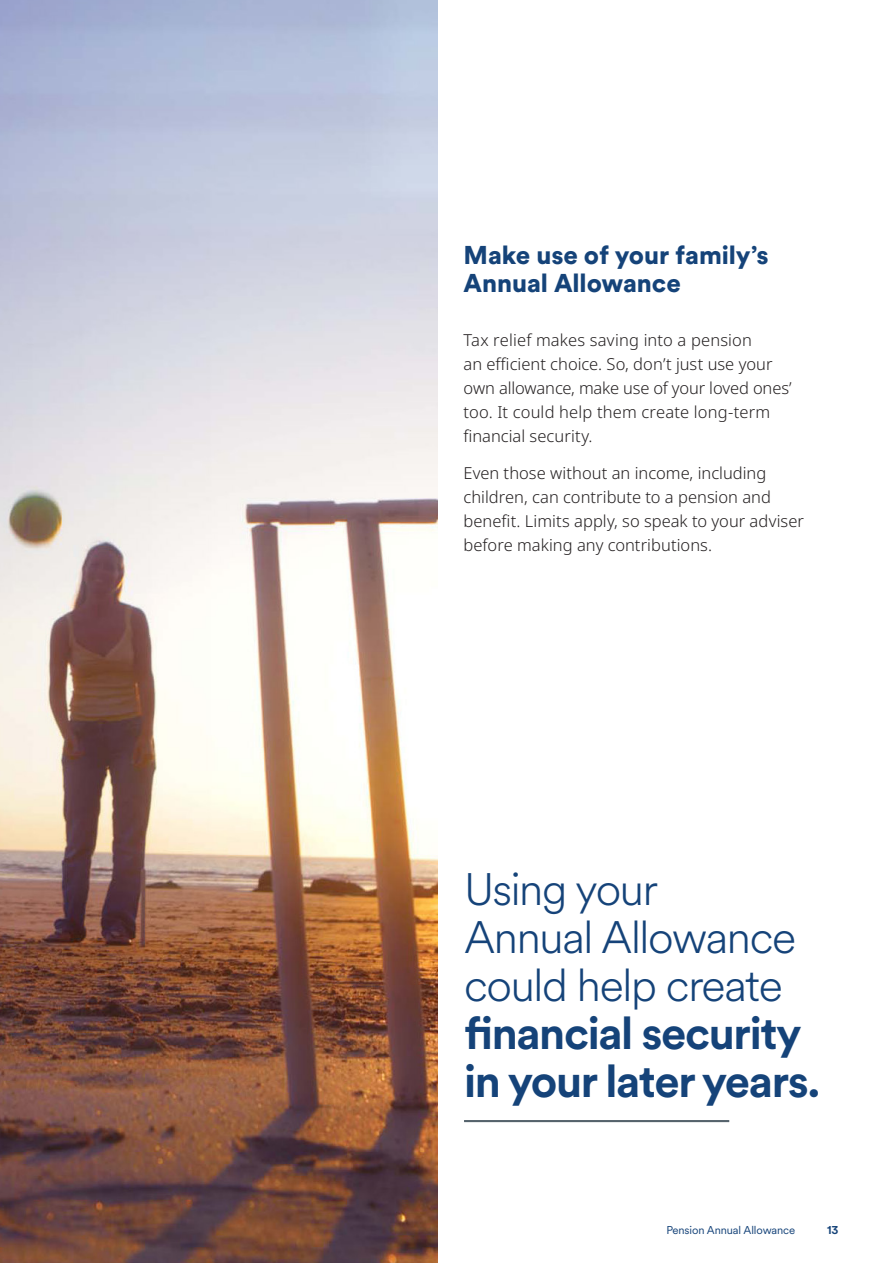
<style>
.page{position:relative;width:893px;height:1263px;background:#fff}
.page>*{position:absolute;margin:0;border:0;box-sizing:border-box;transform-origin:0 0}
._30_32_Benchmark_Intro{font:300 45px/48px "Schroders Circular";letter-spacing:-.03em;color:#154379}
._17_19_Benchmark_title__all_caps{font:900 25.5px/28.5px "Schroders Circular";letter-spacing:-.005em;color:#154379}
._17_19_Benchmark_Intro_prussian_blue{font:300 16.5px/24px "Noto Sans";color:#231f20}
._7_5_10_Folio_Text_Prussian_blue{font:11.25px "Schroders Circular";letter-spacing:-.01em;color:#154379}
._7_5_10_Folio_Text_Prussian_blue-2{font:700 11.25px "Schroders Circular";color:#154379}
.s1{font-weight:700}
</style>
<div class="page">
<img style="left:0;top:0;width:438px;height:1263px">
<hr style="left:464px;top:1120px;width:265px;height:2px;background:#55636c">
<p class="_17_19_Benchmark_title__all_caps" style="left:463px;top:239px;width:307px">Make use of your family’s<br>Annual Allowance</p>
<p class="_17_19_Benchmark_Intro_prussian_blue" style="left:463px;top:328px;width:330px">Tax relief makes saving into a pension<br>an efficient choice. So, don’t just use your own allowance, make use of your loved ones’ too. It could help them create long-term financial security.</p>
<p class="_17_19_Benchmark_Intro_prussian_blue" style="left:463px;top:461px;width:342px">Even those without an income, including children, can contribute to a pension and benefit. Limits apply, so speak to your adviser before making any contributions.</p>
<p class="_30_32_Benchmark_Intro" style="left:464px;top:864px;width:357px">Using your<br>Annual Allowance could help create <span class="s1">financial security in your later years.</span></p>
<p class="_7_5_10_Folio_Text_Prussian_blue" style="left:666px;top:1222px;width:130px">Pension Annual Allowance</p>
<p class="_7_5_10_Folio_Text_Prussian_blue-2" style="left:827px;top:1222px;width:13px">13</p>
</div>
